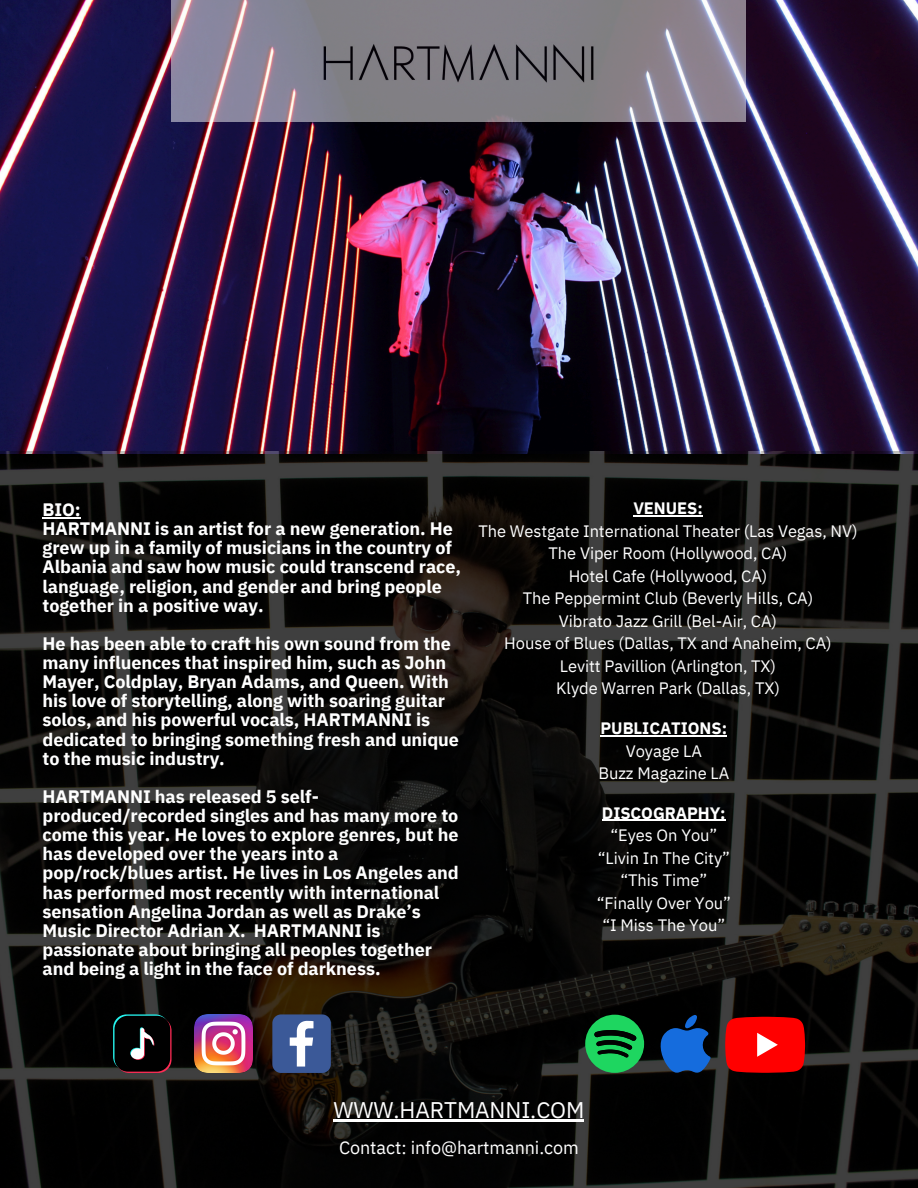
<style>
.page{position:relative;width:918px;height:1188px;background:#fff}
.page>*{position:absolute;margin:0;border:0;box-sizing:border-box;transform-origin:0 0}
.t1{font:22.65px "IBM Plex Sans";letter-spacing:-.005em;color:#fff}
.t2{font:700 18px/19.2px "IBM Plex Sans";letter-spacing:-.005em;color:#fff}
.t3{font:18px "IBM Plex Sans";letter-spacing:-.005em;color:#fff}
.t4{font:16.5px "IBM Plex Sans";letter-spacing:-.005em;color:#fff}
.t5{font:700 16.5px "IBM Plex Sans";letter-spacing:-.005em;color:#fff}
</style>
<div class="page">
<img style="left:0;top:0;width:918px;height:1188px">
<img style="left:172px;top:0;width:574px;height:121px">
<svg style="left:585px;top:1014px;width:59px;height:59px;background:#198a41"></svg>
<img style="left:194px;top:1014px;width:59px;height:59px">
<svg style="left:272px;top:1014px;width:59px;height:59px;background:#5870a2"></svg>
<svg style="left:659px;top:1015px;width:52px;height:58px;background:#10468c"></svg>
<svg style="left:113px;top:1014px;width:56px;height:56px"></svg>
<svg style="left:116px;top:1017px;width:56px;height:56px"></svg>
<div style="left:114px;top:1016px;width:56px;height:56px;background:#000;border-radius:14px"></div>
<svg style="left:130px;top:1027px;width:25px;height:33px"></svg>
<svg style="left:725px;top:1017px;width:80px;height:56px;background:#f00f0f"></svg>
<hr style="left:43px;top:517px;width:38px;height:1px;background:#fff">
<hr style="left:633px;top:516px;width:70px;height:1px;background:#fff">
<hr style="left:601px;top:735px;width:126px;height:1px;background:#fff">
<hr style="left:602px;top:820px;width:124px;height:1px;background:#fff">
<hr style="left:333px;top:1120px;width:251px;height:2px;background:#fff">
<p class="t2" style="left:43px;top:500px;width:420px">BIO:<br>HARTMANNI is an artist for a new generation. He grew up in a family of musicians in the country of Albania and saw how music could transcend race, language, religion, and gender and bring people together in a positive way.</p>
<h2 class="t2" style="left:43px;top:634px;width:418px">He has been able to craft his own sound from the many influences that inspired him, such as John Mayer, Coldplay, Bryan Adams, and Queen. With his love of storytelling, along with soaring guitar solos, and his powerful vocals, HARTMANNI is dedicated to bringing something fresh and unique to the music industry.</h2>
<h2 class="t2" style="left:43px;top:787px;width:418px">HARTMANNI has released 5 self&shy;produced/recorded singles and has many more to come this year. He loves to explore genres, but he has developed over the years into a pop/rock/blues artist. He lives in Los Angeles and has performed most recently with international sensation Angelina Jordan as well as Drake’s Music Director Adrian X. HARTMANNI is passionate about bringing all peoples together and being a light in the face of darkness.</h2>
<h2 class="t5" style="left:633px;top:498px;width:71px">VENUES:</h2>
<p class="t4" style="left:478px;top:520px;width:381px">The Westgate International Theater (Las Vegas, NV)</p>
<p class="t4" style="left:549px;top:543px;width:240px">The Viper Room (Hollywood, CA)</p>
<p class="t4" style="left:569px;top:565px;width:200px">Hotel Cafe (Hollywood, CA)</p>
<p class="t4" style="left:523px;top:588px;width:292px">The Peppermint Club (Beverly Hills, CA)</p>
<p class="t4" style="left:559px;top:610px;width:220px">Vibrato Jazz Grill (Bel-Air, CA)</p>
<p class="t4" style="left:504px;top:633px;width:329px">House of Blues (Dallas, TX and Anaheim, CA)</p>
<p class="t4" style="left:560px;top:655px;width:218px">Levitt Pavillion (Arlington, TX)</p>
<p class="t4" style="left:556px;top:678px;width:225px">Klyde Warren Park (Dallas, TX)</p>
<p class="t5" style="left:601px;top:717px;width:128px">PUBLICATIONS:</p>
<p class="t4" style="left:626px;top:740px;width:78px">Voyage LA</p>
<p class="t4" style="left:598px;top:762px;width:132px">Buzz Magazine LA</p>
<p class="t5" style="left:602px;top:802px;width:125px">DISCOGRAPHY:</p>
<p class="t4" style="left:610px;top:824px;width:108px">“Eyes On You”</p>
<p class="t4" style="left:598px;top:847px;width:134px">“Livin In The City”</p>
<p class="t4" style="left:620px;top:869px;width:88px">“This Time”</p>
<p class="t4" style="left:597px;top:892px;width:136px">“Finally Over You”</p>
<p class="t4" style="left:602px;top:914px;width:124px">“I Miss The You”</p>
<p class="t1" style="left:333px;top:1094px;width:253px">WWW.HARTMANNI.COM</p>
<p class="t3" style="left:339px;top:1135px;width:241px">Contact: info@hartmanni.com</p>
</div>
